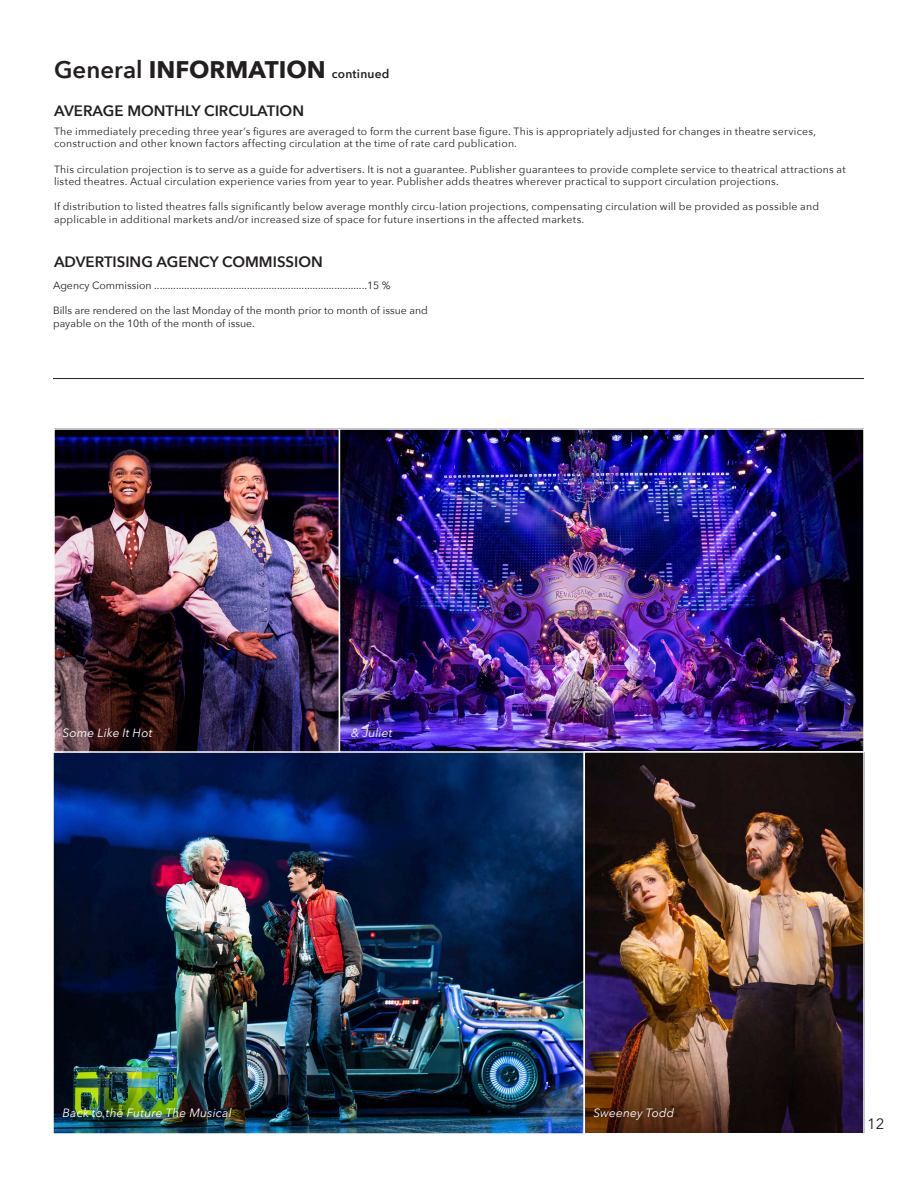
<style>
.page{position:relative;width:918px;height:1188px;background:#fff}
.page>*{position:absolute;margin:0;border:0;box-sizing:border-box;transform-origin:0 0}
.t1{font:700 24px "Avenir Next";color:#231f20}
.t2{font:600 15px "Avenir Next";color:#231f20}
.t3{font:15px "Avenir Next";color:#231f20}
.t4{font:italic 12px "Avenir Next";letter-spacing:.015em;color:#fff}
.t5{font:10.5px/12.6px "Avenir Next";letter-spacing:.02em;color:#231f20}
.t6{font:10.5px/12.6px "Avenir Next";color:#231f20}
.s1{font-weight:600}
.s2{font-weight:600;font-size:12px}
</style>
<div class="page">
<hr style="left:53px;top:378px;width:811px;height:1px;background:#231f20">
<img style="left:55px;top:431px;width:807px;height:701px">
<div style="left:53px;top:428px;width:287px;height:325px;border:2px solid #fff"></div>
<div style="left:584px;top:751px;width:281px;height:384px;border:2px solid #fff"></div>
<p class="t1" style="left:54px;top:49px;width:337px"><span class="s1">General</span> INFORMATION <span class="s2">continued</span></p>
<p class="t2" style="left:54px;top:97px;width:252px">AVERAGE MONTHLY CIRCULATION</p>
<p class="t5" style="left:54px;top:124px;width:764px">The immediately preceding three year’s figures are averaged to form the current base figure. This is appropriately adjusted for changes in theatre services, construction and other known factors affecting circulation at the time of rate card publication.</p>
<p class="t5" style="left:54px;top:162px;width:793px">This circulation projection is to serve as a guide for advertisers. It is not a guarantee. Publisher guarantees to provide complete service to theatrical attractions at listed theatres. Actual circulation experience varies from year to year. Publisher adds theatres wherever practical to support circulation projections.</p>
<p class="t5" style="left:54px;top:200px;width:767px">If distribution to listed theatres falls significantly below average monthly circu-lation projections, compensating circulation will be provided as possible and applicable in additional markets and/or increased size of space for future insertions in the affected markets.</p>
<p class="t2" style="left:54px;top:249px;width:270px">ADVERTISING AGENCY COMMISSION</p>
<p class="t6" style="left:53px;top:278px;width:339px">Agency Commission ..............................................................................15 %</p>
<p class="t6" style="left:53px;top:304px;width:376px">Bills are rendered on the last Monday of the month prior to month of issue and payable on the 10th of the month of issue.</p>
<p class="t4" style="left:63px;top:722px;width:91px">Some Like It Hot</p>
<p class="t4" style="left:351px;top:722px;width:43px">&amp; Juliet</p>
<p class="t4" style="left:63px;top:1103px;width:171px">Back to the Future The Musical</p>
<p class="t4" style="left:593px;top:1103px;width:82px">Sweeney Todd</p>
<p class="t3" style="left:867px;top:1111px;width:19px">12</p>
</div>
